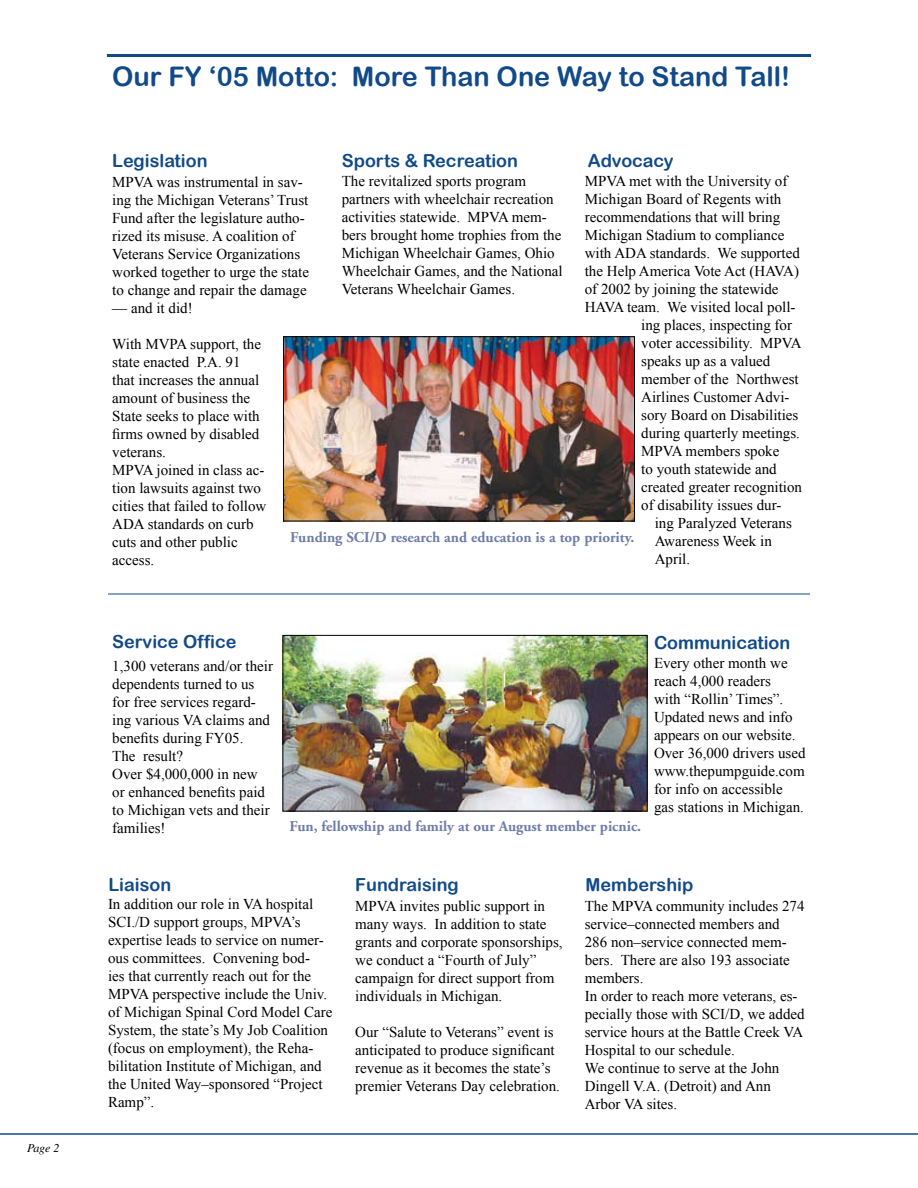
<style>
.page{position:relative;width:918px;height:1188px;background:#fff}
.page>*{position:absolute;margin:0;border:0;box-sizing:border-box;transform-origin:0 0}
.t1{font:27px "Arial Rounded MT Bold";color:#124a89}
.t2{font:18px "Arial Rounded MT Bold";color:#124a89}
.t3{font:15px/18px "Times New Roman";color:#000}
.t4{font:700 15px "Adobe Garamond";color:#707dab}
.t5{font:italic 12px "Times";color:#000}
</style>
<div class="page">
<hr style="left:0;top:1133px;width:918px;height:2px;background:#124a89">
<img style="left:285px;top:338px;width:348px;height:181px">
<div style="left:283px;top:336px;width:352px;height:185px;border:1px solid #000"></div>
<hr style="left:107px;top:54px;width:704px;height:3px;background:#124a89">
<hr style="left:108px;top:594px;width:702px;height:1px;background:#124a89">
<img style="left:285px;top:637px;width:361px;height:172px">
<div style="left:283px;top:635px;width:365px;height:176px;border:1px solid #000"></div>
<p class="t5" style="left:27px;top:1141px;width:34px">Page 2</p>
<h1 class="t1" style="left:112px;top:61px;width:679px">Our FY ‘05 Motto: More Than One Way to Stand Tall!</h1>
<p class="t2" style="left:112px;top:150px;width:97px">Legislation</p>
<p class="t2" style="left:342px;top:150px;width:178px">Sports &amp; Recreation</p>
<p class="t2" style="left:588px;top:150px;width:87px">Advocacy</p>
<p class="t3" style="left:342px;top:172px;width:222px">The revitalized sports program partners with wheelchair recreation activities statewide. MPVA mem&shy;bers brought home trophies from the Michigan Wheelchair Games, Ohio Wheelchair Games, and the National Veterans Wheelchair Games.</p>
<p class="t3" style="left:585px;top:172px;width:204px">MPVA met with the University of</p>
<p class="t3" style="left:112px;top:173px;width:198px">MPVA was instrumental in sav&shy;ing the Michigan Veterans’ Trust<br>Fund after the legislature autho&shy;rized its misuse. A coalition of<br>Veterans Service Organizations worked together to urge the state to change and repair the damage</p>
<p class="t3" style="left:112px;top:299px;width:82px">— and it did!</p>
<p class="t3" style="left:112px;top:335px;width:156px">With MVPA support, the state enacted P.A. 91 that increases the annual amount of business the<br>State seeks to place with firms owned by disabled veterans.<br>MPVA joined in class ac&shy;tion lawsuits against two cities that failed to follow<br>ADA standards on curb cuts and other public access.</p>
<p class="t3" style="left:585px;top:190px;width:198px">Michigan Board of Regents with</p>
<p class="t3" style="left:585px;top:208px;width:197px">recommendations that will bring</p>
<p class="t3" style="left:585px;top:226px;width:201px">Michigan Stadium to compliance</p>
<p class="t3" style="left:585px;top:244px;width:217px">with ADA standards. We supported</p>
<p class="t3" style="left:585px;top:262px;width:216px">the Help America Vote Act (HAVA)</p>
<p class="t3" style="left:585px;top:280px;width:195px">of 2002 by joining the statewide</p>
<p class="t3" style="left:585px;top:298px;width:212px">HAVA team. We visited local poll-</p>
<p class="t3" style="left:641px;top:316px;width:152px">ing places, inspecting for</p>
<p class="t3" style="left:641px;top:334px;width:162px">voter accessibility. MPVA</p>
<p class="t3" style="left:641px;top:352px;width:131px">speaks up as a valued</p>
<p class="t3" style="left:641px;top:370px;width:159px">member of the Northwest</p>
<p class="t3" style="left:641px;top:388px;width:150px">Airlines Customer Advi-</p>
<p class="t3" style="left:641px;top:406px;width:159px">sory Board on Disabilities</p>
<p class="t3" style="left:641px;top:424px;width:160px">during quarterly meetings.</p>
<p class="t3" style="left:641px;top:442px;width:140px">MPVA members spoke</p>
<p class="t3" style="left:641px;top:460px;width:137px">to youth statewide and</p>
<p class="t3" style="left:641px;top:478px;width:162px">created greater recognition</p>
<p class="t3" style="left:641px;top:496px;width:142px">of disability issues dur-</p>
<p class="t3" style="left:655px;top:514px;width:139px">ing Paralyzed Veterans</p>
<p class="t3" style="left:655px;top:532px;width:119px">Awareness Week in</p>
<p class="t3" style="left:655px;top:550px;width:37px">April.</p>
<p class="t4" style="left:290px;top:529px;width:346px">Funding SCI/D research and education is a top priority.</p>
<p class="t2" style="left:112px;top:631px;width:126px">Service Office</p>
<p class="t3" style="left:112px;top:657px;width:162px">1,300 veterans and/or their dependents turned to us for free services regard&shy;ing various VA claims and benefits during FY05.<br>The result?<br>Over $4,000,000 in new or enhanced benefits paid to Michigan vets and their families!</p>
<p class="t4" style="left:289px;top:818px;width:353px">Fun, fellowship and family at our August member picnic.</p>
<p class="t2" style="left:654px;top:632px;width:138px">Communication</p>
<p class="t3" style="left:654px;top:653px;width:153px">Every other month we reach 4,000 readers<br>with “Rollin’ Times”.<br>Updated news and info appears on our website.<br>Over 36,000 drivers used www.thepumpguide.com for info on accessible gas stations in Michigan.</p>
<p class="t2" style="left:108px;top:874px;width:64px">Liaison</p>
<p class="t2" style="left:355px;top:874px;width:105px">Fundraising</p>
<p class="t3" style="left:108px;top:895px;width:226px">In addition our role in VA hospital<br>SCI./D support groups, MPVA’s expertise leads to service on numer&shy;ous committees. Convening bod-<br>ies that currently reach out for the<br>MPVA perspective include the Univ. of Michigan Spinal Cord Model Care<br>System, the state’s My Job Coalition (focus on employment), the Reha&shy;bilitation Institute of Michigan, and the United Way–sponsored “Project<br>Ramp”.</p>
<p class="t3" style="left:355px;top:897px;width:209px">MPVA invites public support in many ways. In addition to state grants and corporate sponsorships, we conduct a “Fourth of July” campaign for direct support from individuals in Michigan.</p>
<p class="t3" style="left:355px;top:1023px;width:206px">Our “Salute to Veterans” event is anticipated to produce significant revenue as it becomes the state’s premier Veterans Day celebration.</p>
<p class="t2" style="left:586px;top:874px;width:109px">Membership</p>
<p class="t3" style="left:585px;top:897px;width:221px">The MPVA community includes 274 service–connected members and<br>286 non–service connected mem&shy;bers. There are also 193 associate members.<br>In order to reach more veterans, es&shy;pecially those with SCI/D, we added service hours at the Battle Creek VA<br>Hospital to our schedule.<br>We continue to serve at the John<br>Dingell V.A. (Detroit) and Ann<br>Arbor VA sites.</p>
</div>
